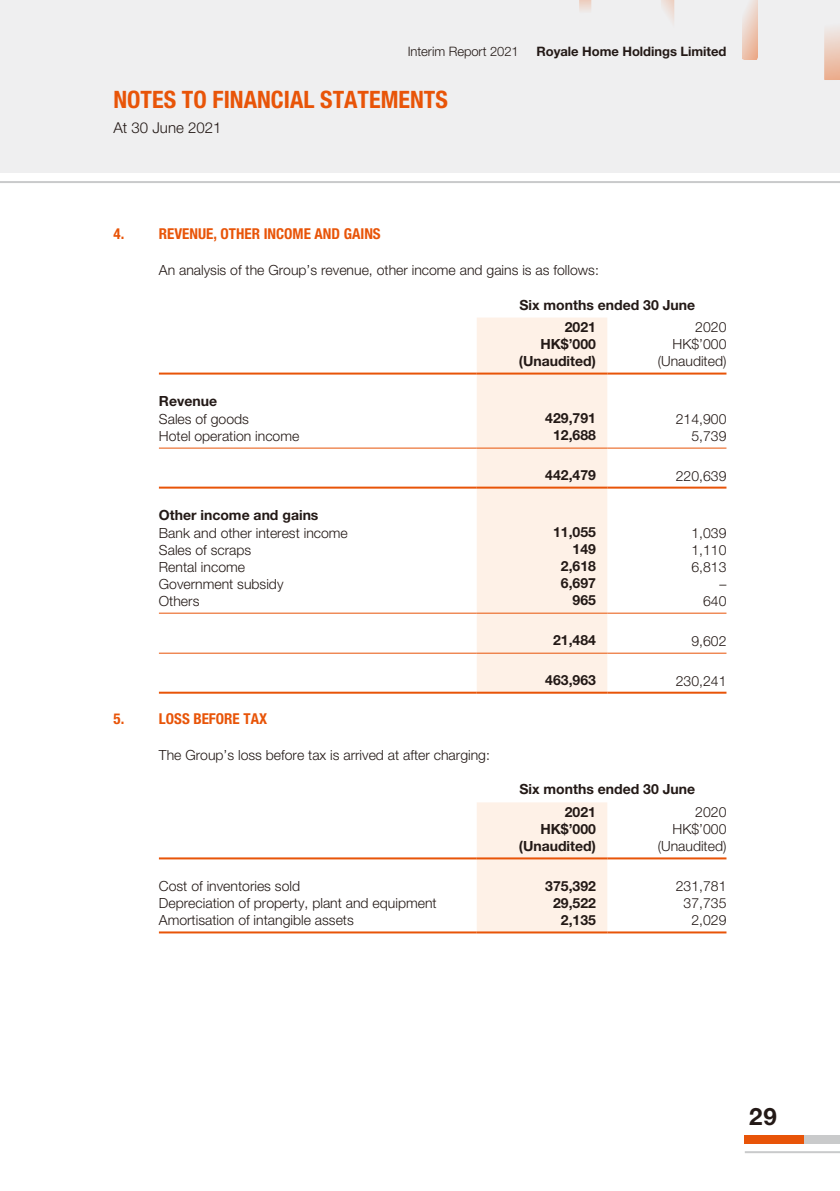
<style>
.page{position:relative;width:840px;height:1191px;background:#fff}
.page>*{position:absolute;margin:0;border:0;box-sizing:border-box;transform-origin:0 0}
.t1{font:700 condensed 24px "Helvetica Neue LT Std";color:#e85408}
.t2{font:700 24px "Helvetica Neue LT Std";color:#231916}
.t3{font:700 condensed 15px "Helvetica Neue LT Std";color:#e85408}
.t4{font:300 15px "Helvetica Neue LT Std";color:#231916}
.t5{font:300 14px "Helvetica Neue LT Std";color:#231916}
.t6{font:700 14px/22.6px "Helvetica Neue LT Std";color:#231916}
.t7{font:700 13px "Helvetica Neue LT Std";letter-spacing:-.005em;color:#231916}
.t8{font:300 13px "Helvetica Neue LT Std";letter-spacing:-.005em;color:#231916}
</style>
<div class="page">
<div style="left:0;top:0;width:839px;height:173px;background:#efeff0"></div>
<hr style="left:0;top:181px;width:839px;height:2px;background:#c9cacb">
<svg style="left:824px;top:28px;width:15px;height:52px"></svg>
<svg style="left:742px;top:0;width:14px;height:59px"></svg>
<svg style="left:661px;top:0;width:13px;height:23px"></svg>
<svg style="left:579px;top:0;width:12px;height:11px"></svg>
<hr style="left:744px;top:1151px;width:95px;height:2px;background:#c9cacb">
<div style="left:784px;top:1135px;width:55px;height:8px;background:#c9cacb"></div>
<div style="left:744px;top:1135px;width:59px;height:8px;background:#e85408"></div>
<div style="left:476px;top:317px;width:131px;height:374px;background:#fef1e7"></div>
<hr style="left:159px;top:372px;width:317px;height:2px;background:#e85408">
<hr style="left:476px;top:372px;width:131px;height:2px;background:#e85408">
<hr style="left:607px;top:372px;width:119px;height:2px;background:#e85408">
<hr style="left:159px;top:447px;width:317px;height:1px;background:#e85408">
<hr style="left:476px;top:447px;width:131px;height:1px;background:#e85408">
<hr style="left:607px;top:447px;width:119px;height:1px;background:#e85408">
<hr style="left:159px;top:486px;width:317px;height:2px;background:#e85408">
<hr style="left:476px;top:486px;width:131px;height:2px;background:#e85408">
<hr style="left:607px;top:486px;width:119px;height:2px;background:#e85408">
<hr style="left:159px;top:612px;width:317px;height:1px;background:#e85408">
<hr style="left:476px;top:612px;width:131px;height:1px;background:#e85408">
<hr style="left:607px;top:612px;width:119px;height:1px;background:#e85408">
<hr style="left:159px;top:652px;width:317px;height:1px;background:#e85408">
<hr style="left:476px;top:652px;width:131px;height:1px;background:#e85408">
<hr style="left:607px;top:652px;width:119px;height:1px;background:#e85408">
<hr style="left:159px;top:691px;width:317px;height:2px;background:#e85408">
<hr style="left:476px;top:691px;width:131px;height:2px;background:#e85408">
<hr style="left:607px;top:691px;width:119px;height:2px;background:#e85408">
<div style="left:476px;top:802px;width:131px;height:129px;background:#fef1e7"></div>
<hr style="left:159px;top:857px;width:317px;height:2px;background:#e85408">
<hr style="left:476px;top:857px;width:131px;height:2px;background:#e85408">
<hr style="left:607px;top:857px;width:119px;height:2px;background:#e85408">
<hr style="left:159px;top:931px;width:317px;height:2px;background:#e85408">
<hr style="left:476px;top:931px;width:131px;height:2px;background:#e85408">
<hr style="left:607px;top:931px;width:119px;height:2px;background:#e85408">
<p class="t8" style="left:407px;top:44px;width:113px">Interim Report 2021</p>
<p class="t7" style="left:536px;top:43px;width:191px">Royale Home Holdings Limited</p>
<h1 class="t1" style="left:113px;top:85px;width:335px">NOTES TO FINANCIAL STATEMENTS</h1>
<p class="t4" style="left:113px;top:119px;width:109px">At 30 June 2021</p>
<p class="t3" style="left:113px;top:225px;width:268px">4. REVENUE, OTHER INCOME AND GAINS</p>
<p class="t5" style="left:159px;top:262px;width:441px">An analysis of the Group’s revenue, other income and gains is as follows:</p>
<p class="t6" style="left:564px;top:293px;width:132px;text-indent:-45px">Six months ended 30 June<br>2021</p>
<p class="t5" style="left:695px;top:319px;width:33px">2020</p>
<p class="t6" style="left:540px;top:332px;width:57px">HK$’000</p>
<p class="t5" style="left:672px;top:336px;width:55px">HK$’000</p>
<p class="t6" style="left:518px;top:349px;width:78px">(Unaudited)</p>
<p class="t5" style="left:657px;top:353px;width:70px">(Unaudited)</p>
<p class="t6" style="left:159px;top:389px;width:60px">Revenue</p>
<p class="t5" style="left:159px;top:410px;width:91px">Sales of goods</p>
<p class="t6" style="left:545px;top:406px;width:52px">429,791</p>
<p class="t5" style="left:675px;top:410px;width:52px">214,900</p>
<p class="t5" style="left:159px;top:427px;width:142px">Hotel operation income</p>
<p class="t6" style="left:552px;top:423px;width:44px">12,688</p>
<p class="t5" style="left:691px;top:427px;width:37px">5,739</p>
<p class="t6" style="left:545px;top:463px;width:52px">442,479</p>
<p class="t5" style="left:675px;top:467px;width:52px">220,639</p>
<p class="t6" style="left:159px;top:503px;width:161px">Other income and gains</p>
<p class="t5" style="left:159px;top:524px;width:190px">Bank and other interest income</p>
<p class="t6" style="left:552px;top:520px;width:44px">11,055</p>
<p class="t5" style="left:691px;top:524px;width:37px">1,039</p>
<p class="t5" style="left:159px;top:541px;width:94px">Sales of scraps</p>
<p class="t6" style="left:572px;top:537px;width:25px">149</p>
<p class="t5" style="left:691px;top:541px;width:37px">1,110</p>
<p class="t5" style="left:159px;top:558px;width:88px">Rental income</p>
<p class="t6" style="left:560px;top:554px;width:37px">2,618</p>
<p class="t5" style="left:691px;top:558px;width:37px">6,813</p>
<p class="t5" style="left:159px;top:575px;width:126px">Government subsidy</p>
<p class="t6" style="left:560px;top:571px;width:37px">6,697</p>
<p class="t5" style="left:719px;top:575px;width:8px">–</p>
<p class="t5" style="left:159px;top:592px;width:42px">Others</p>
<p class="t6" style="left:572px;top:588px;width:25px">965</p>
<p class="t5" style="left:702px;top:592px;width:25px">640</p>
<p class="t6" style="left:552px;top:628px;width:44px">21,484</p>
<p class="t5" style="left:691px;top:632px;width:37px">9,602</p>
<p class="t6" style="left:545px;top:668px;width:52px">463,963</p>
<p class="t5" style="left:675px;top:672px;width:52px">230,241</p>
<p class="t3" style="left:113px;top:709px;width:155px">5. LOSS BEFORE TAX</p>
<p class="t5" style="left:159px;top:747px;width:332px">The Group’s loss before tax is arrived at after charging:</p>
<p class="t6" style="left:564px;top:777px;width:132px;text-indent:-45px">Six months ended 30 June<br>2021</p>
<p class="t5" style="left:695px;top:803px;width:33px">2020</p>
<p class="t6" style="left:540px;top:817px;width:57px">HK$’000</p>
<p class="t5" style="left:672px;top:820px;width:55px">HK$’000</p>
<p class="t6" style="left:518px;top:834px;width:78px">(Unaudited)</p>
<p class="t5" style="left:657px;top:837px;width:70px">(Unaudited)</p>
<p class="t5" style="left:159px;top:877px;width:143px">Cost of inventories sold</p>
<p class="t6" style="left:545px;top:874px;width:52px">375,392</p>
<p class="t5" style="left:675px;top:877px;width:52px">231,781</p>
<p class="t5" style="left:159px;top:894px;width:279px">Depreciation of property, plant and equipment</p>
<p class="t6" style="left:552px;top:891px;width:44px">29,522</p>
<p class="t5" style="left:683px;top:894px;width:44px">37,735</p>
<p class="t5" style="left:159px;top:911px;width:196px">Amortisation of intangible assets</p>
<p class="t6" style="left:560px;top:908px;width:37px">2,135</p>
<p class="t5" style="left:691px;top:911px;width:37px">2,029</p>
<h1 class="t2" style="left:748px;top:1101px;width:29px">29</h1>
</div>
